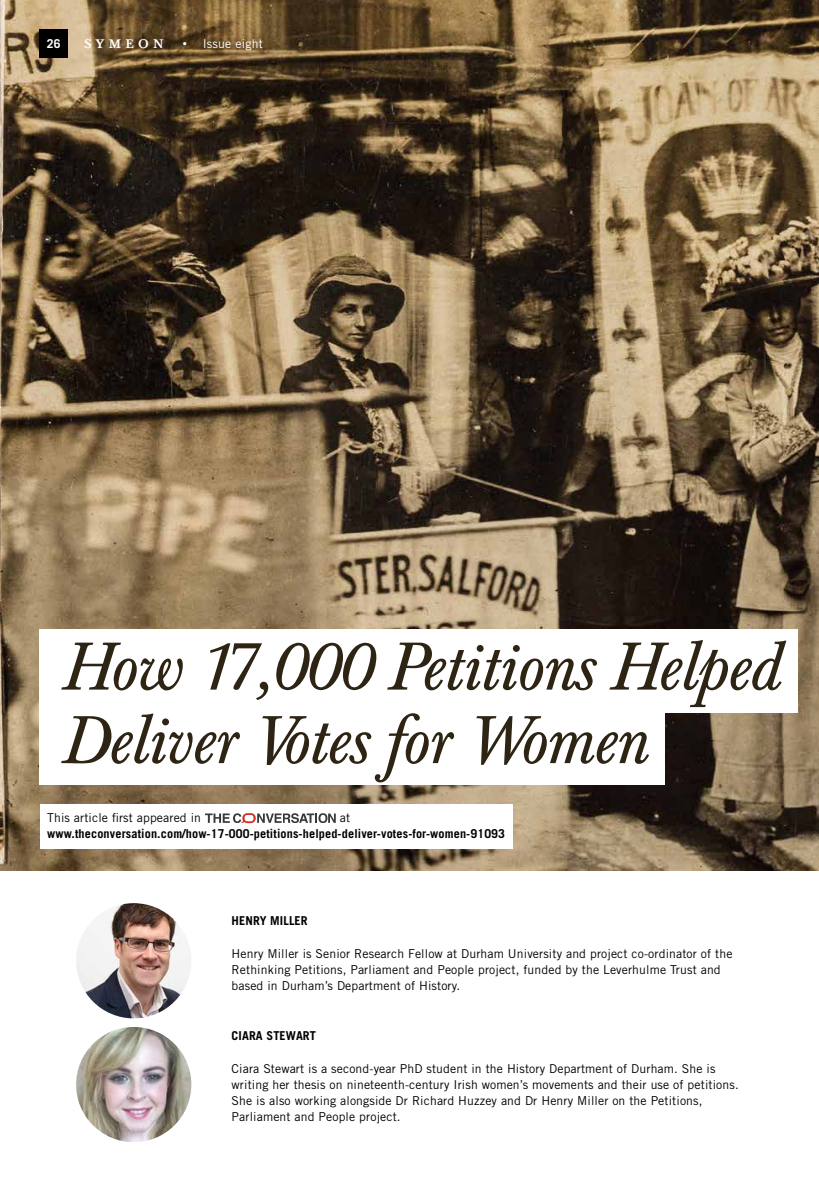
<style>
.page{position:relative;width:819px;height:1191px;background:#fff}
.page>*{position:absolute;margin:0;border:0;box-sizing:border-box;transform-origin:0 0}
.t1{font:italic 66.5px/73.5px "Baskerville BQ";letter-spacing:-.02em;color:#2d2414}
.t2{font:12.25px/15.8px "Trade Gothic";letter-spacing:.01em;color:#000}
.t3{font:700 12.25px "Trade Gothic";letter-spacing:.01em;color:#000}
.t4{font:12.25px "Trade Gothic";letter-spacing:.015em;color:#fff}
.t5{font:500 12.25px "Baskerville BQ";letter-spacing:.37em;color:#fff}
.t6{font:700 12.25px "Trade Gothic";color:#fff}
.s1{font-family:"Baskerville BQ";font-weight:500}
</style>
<div class="page">
<img style="left:0;top:0;width:819px;height:871px">
<div style="left:40px;top:30px;width:28px;height:28px;background:#000"></div>
<div style="left:40px;top:629px;width:758px;height:83px;background:#fff"></div>
<div style="left:40px;top:702px;width:625px;height:83px;background:#fff"></div>
<img style="left:76px;top:903px;width:115px;height:115px;border-radius:58px">
<img style="left:76px;top:1027px;width:115px;height:115px;border-radius:58px">
<div style="left:40px;top:804px;width:472px;height:44px;background:#fff"></div>
<svg style="left:205px;top:813px;width:131px;height:10px"></svg>
<p class="t6" style="left:47px;top:36px;width:15px">26</p>
<p class="t5" style="left:84px;top:36px;width:80px">SYMEON</p>
<p class="t4" style="left:183px;top:36px;width:81px"><span class="s1">•</span> Issue eight</p>
<h1 class="t1" style="left:60px;top:633px;width:720px">How 17,000 Petitions Helped<br>Deliver Votes for Women</h1>
<p class="t2" style="left:47px;top:809px;width:155px">This article first appeared in</p>
<p class="t2" style="left:340px;top:809px;width:12px">at</p>
<p class="t3" style="left:47px;top:826px;width:459px">www.theconversation.com/how-17-000-petitions-helped-deliver-votes-for-women-91093</p>
<p class="t3" style="left:231px;top:913px;width:78px">HENRY MILLER</p>
<p class="t2" style="left:231px;top:945px;width:502px">Henry Miller is Senior Research Fellow at Durham University and project co-ordinator of the<br>Rethinking Petitions, Parliament and People project, funded by the Leverhulme Trust and based in Durham’s Department of History.</p>
<p class="t3" style="left:231px;top:1028px;width:86px">CIARA STEWART</p>
<p class="t2" style="left:231px;top:1061px;width:508px">Ciara Stewart is a second-year PhD student in the History Department of Durham. She is writing her thesis on nineteenth-century Irish women’s movements and their use of petitions.<br>She is also working alongside Dr Richard Huzzey and Dr Henry Miller on the Petitions, Parliament and People project.</p>
</div>
